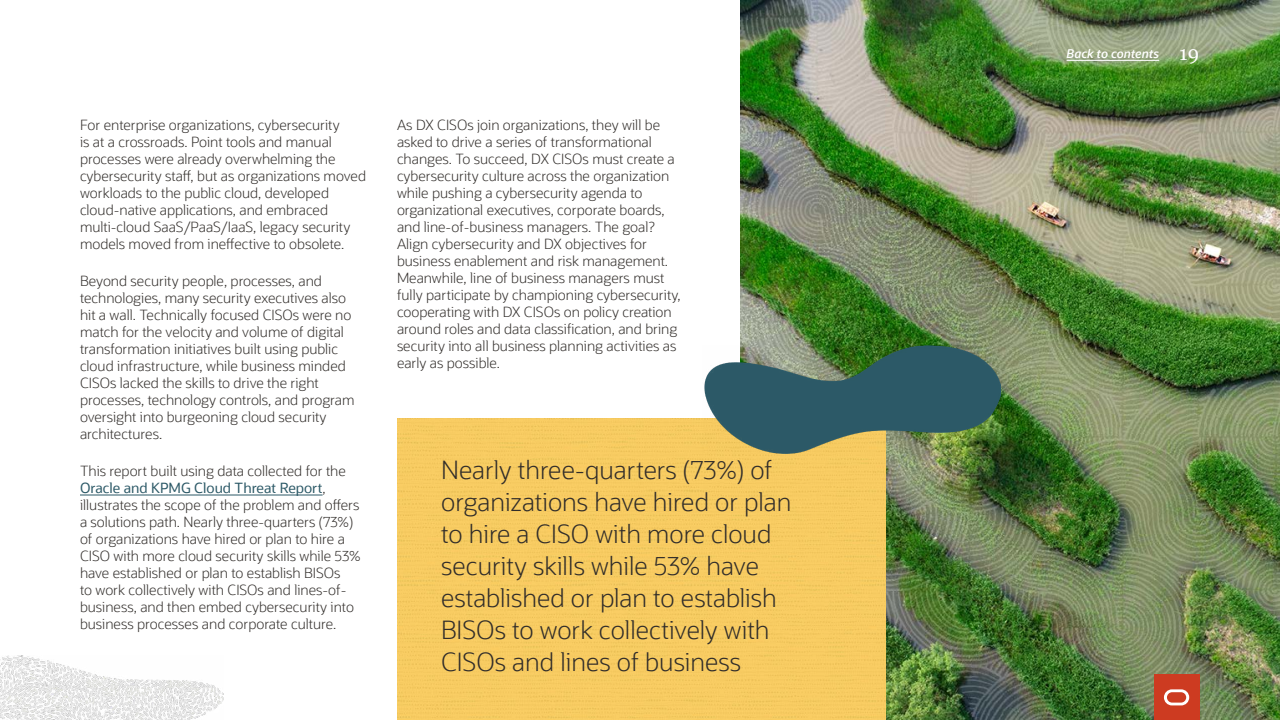
<style>
.page{position:relative;width:1280px;height:720px;background:#fff}
.page>*{position:absolute;margin:0;border:0;box-sizing:border-box;transform-origin:0 0}
.Call_out_25_32{font:300 25px/32px "Oracle Sans";color:#312d2a}
.Body_Copy_-_14_17{font:300 14px/17px "Oracle Sans";color:#312d2a}
.t1{font:italic 600 12px "Oracle Sans";color:#fff}
.s1{font-weight:400;color:#2c5967}
.s2{font-family:"Georgia";font-weight:400;font-style:normal;font-size:20px}
</style>
<div class="page">
<img style="left:740px;top:0;width:540px;height:720px">
<div style="left:397px;top:419px;width:489px;height:301px;background:#f7cb62"></div>
<img style="left:702px;top:345px;width:298px;height:109px">
<img style="left:0;top:656px;width:224px;height:64px">
<hr style="left:80px;top:495px;width:243px;height:1px;background:#2c5967">
<div style="left:1154px;top:675px;width:45px;height:45px;background:#cd3b21"></div>
<svg style="left:1164px;top:689px;width:25px;height:16px"></svg>
<hr style="left:1067px;top:60px;width:92px;height:1px;background:#fff">
<p class="Body_Copy_-_14_17" style="left:80px;top:117px;width:288px">For enterprise organizations, cybersecurity<br>is at a crossroads. Point tools and manual processes were already overwhelming the cybersecurity staff, but as organizations moved workloads to the public cloud, developed cloud-native applications, and embraced multi-cloud SaaS/PaaS/IaaS, legacy security models moved from ineffective to obsolete.</p>
<p class="Body_Copy_-_14_17" style="left:80px;top:273px;width:276px">Beyond security people, processes, and technologies, many security executives also hit a wall. Technically focused CISOs were no match for the velocity and volume of digital transformation initiatives built using public cloud infrastructure, while business minded CISOs lacked the skills to drive the right processes, technology controls, and program oversight into burgeoning cloud security architectures.</p>
<p class="Body_Copy_-_14_17" style="left:80px;top:463px;width:282px">This report built using data collected for the <span class="s1">Oracle and KPMG Cloud Threat Report</span>, illustrates the scope of the problem and offers a solutions path. Nearly three-quarters (73%) of organizations have hired or plan to hire a CISO with more cloud security skills while 53% have established or plan to establish BISOs<br>to work collectively with CISOs and lines-of&shy;business, and then embed cybersecurity into business processes and corporate culture.</p>
<p class="Body_Copy_-_14_17" style="left:397px;top:117px;width:285px">As DX CISOs join organizations, they will be asked to drive a series of transformational changes. To succeed, DX CISOs must create a cybersecurity culture across the organization while pushing a cybersecurity agenda to organizational executives, corporate boards, and line-of-business managers. The goal?<br>Align cybersecurity and DX objectives for business enablement and risk management.<br>Meanwhile, line of business managers must fully participate by championing cybersecurity, cooperating with DX CISOs on policy creation around roles and data classification, and bring security into all business planning activities as early as possible.</p>
<p class="Call_out_25_32" style="left:441px;top:454px;width:352px">Nearly three-quarters (73%) of organizations have hired or plan to hire a CISO with more cloud security skills while 53% have established or plan to establish<br>BISOs to work collectively with<br>CISOs and lines of business</p>
<p class="t1" style="left:1067px;top:47px;width:134px">Back to contents <span class="s2">19</span></p>
</div>
